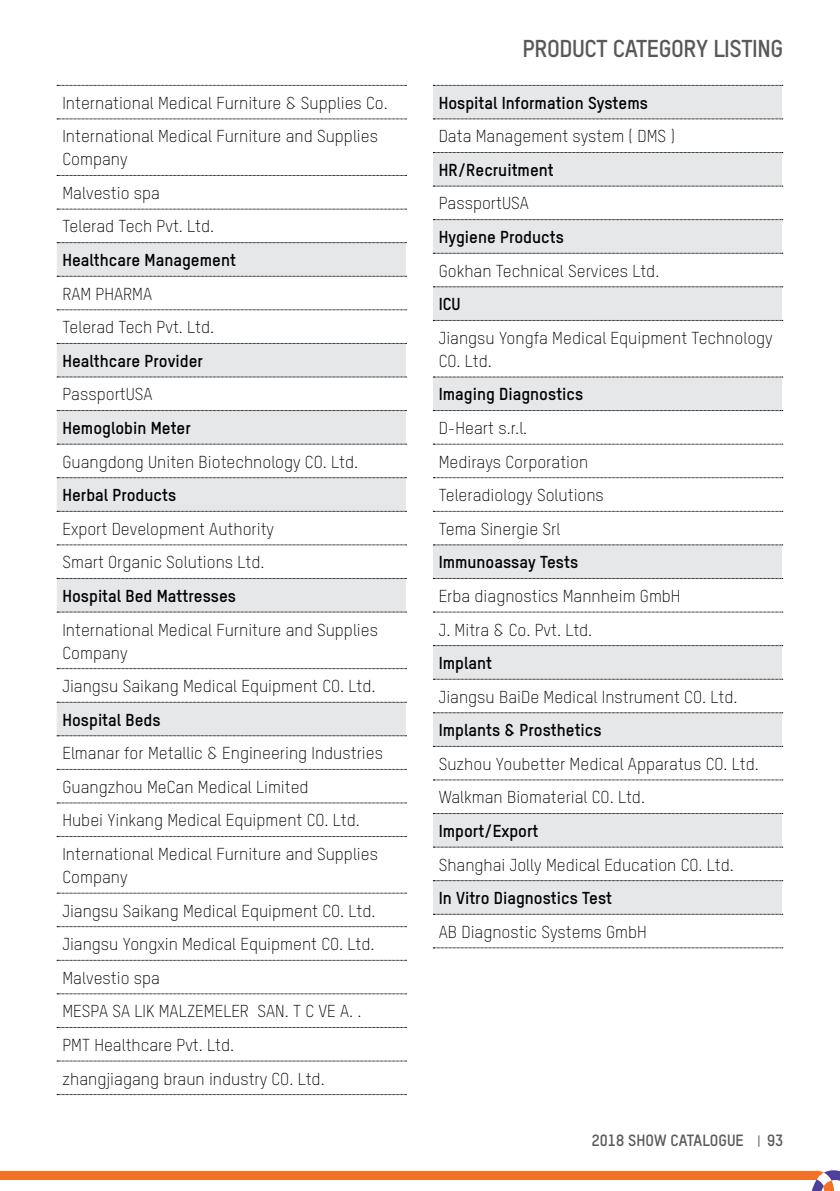
<style>
.page{position:relative;width:840px;height:1191px;background:#fff}
.page>*{position:absolute;margin:0;border:0;box-sizing:border-box;transform-origin:0 0}
.t1{font:700 24px "TSTAR";letter-spacing:-.02em;color:#58595b}
.t2{font:300 17px/33.6px "TSTAR";color:#000}
.t3{font:700 17px "TSTAR";color:#000}
.t4{font:700 16px "TSTAR";color:#58595b}
</style>
<div class="page">
<div style="left:0;top:1170px;width:816px;height:9px;background:#f37125"></div>
<svg style="left:806px;top:1170px;width:33px;height:21px"></svg>
<svg style="left:57px;top:243px;width:348px;height:492px"></svg>
<svg style="left:57px;top:85px;width:349px;height:1px"></svg>
<svg style="left:57px;top:119px;width:349px;height:1px"></svg>
<svg style="left:57px;top:175px;width:349px;height:1px"></svg>
<svg style="left:57px;top:209px;width:349px;height:1px"></svg>
<svg style="left:57px;top:242px;width:349px;height:1px"></svg>
<svg style="left:57px;top:276px;width:349px;height:1px"></svg>
<svg style="left:57px;top:309px;width:349px;height:1px"></svg>
<svg style="left:57px;top:343px;width:349px;height:1px"></svg>
<svg style="left:57px;top:377px;width:349px;height:1px"></svg>
<svg style="left:57px;top:410px;width:349px;height:1px"></svg>
<svg style="left:57px;top:444px;width:349px;height:1px"></svg>
<svg style="left:57px;top:477px;width:349px;height:1px"></svg>
<svg style="left:57px;top:511px;width:349px;height:1px"></svg>
<svg style="left:57px;top:544px;width:349px;height:1px"></svg>
<svg style="left:57px;top:578px;width:349px;height:1px"></svg>
<svg style="left:57px;top:611px;width:349px;height:1px"></svg>
<svg style="left:57px;top:668px;width:349px;height:1px"></svg>
<svg style="left:57px;top:702px;width:349px;height:1px"></svg>
<svg style="left:57px;top:735px;width:349px;height:1px"></svg>
<svg style="left:57px;top:769px;width:349px;height:1px"></svg>
<svg style="left:57px;top:802px;width:349px;height:1px"></svg>
<svg style="left:57px;top:836px;width:349px;height:1px"></svg>
<svg style="left:57px;top:892px;width:349px;height:1px"></svg>
<svg style="left:57px;top:926px;width:349px;height:1px"></svg>
<svg style="left:57px;top:960px;width:349px;height:1px"></svg>
<svg style="left:57px;top:993px;width:349px;height:1px"></svg>
<svg style="left:57px;top:1027px;width:349px;height:1px"></svg>
<svg style="left:57px;top:1060px;width:349px;height:1px"></svg>
<svg style="left:57px;top:1094px;width:349px;height:1px"></svg>
<svg style="left:433px;top:86px;width:348px;height:828px"></svg>
<svg style="left:433px;top:85px;width:349px;height:1px"></svg>
<svg style="left:433px;top:119px;width:349px;height:1px"></svg>
<svg style="left:433px;top:152px;width:349px;height:1px"></svg>
<svg style="left:433px;top:186px;width:349px;height:1px"></svg>
<svg style="left:433px;top:219px;width:349px;height:1px"></svg>
<svg style="left:433px;top:253px;width:349px;height:1px"></svg>
<svg style="left:433px;top:286px;width:349px;height:1px"></svg>
<svg style="left:433px;top:320px;width:349px;height:1px"></svg>
<svg style="left:433px;top:377px;width:349px;height:1px"></svg>
<svg style="left:433px;top:410px;width:349px;height:1px"></svg>
<svg style="left:433px;top:444px;width:349px;height:1px"></svg>
<svg style="left:433px;top:477px;width:349px;height:1px"></svg>
<svg style="left:433px;top:511px;width:349px;height:1px"></svg>
<svg style="left:433px;top:544px;width:349px;height:1px"></svg>
<svg style="left:433px;top:578px;width:349px;height:1px"></svg>
<svg style="left:433px;top:611px;width:349px;height:1px"></svg>
<svg style="left:433px;top:645px;width:349px;height:1px"></svg>
<svg style="left:433px;top:679px;width:349px;height:1px"></svg>
<svg style="left:433px;top:712px;width:349px;height:1px"></svg>
<svg style="left:433px;top:746px;width:349px;height:1px"></svg>
<svg style="left:433px;top:779px;width:349px;height:1px"></svg>
<svg style="left:433px;top:813px;width:349px;height:1px"></svg>
<svg style="left:433px;top:846px;width:349px;height:1px"></svg>
<svg style="left:433px;top:880px;width:349px;height:1px"></svg>
<svg style="left:433px;top:914px;width:349px;height:1px"></svg>
<svg style="left:433px;top:947px;width:349px;height:1px"></svg>
<p class="t2" style="left:62px;top:86px;width:327px">International Medical Furniture &amp; Supplies Co.<br>International Medical Furniture and Supplies</p>
<p class="t2" style="left:62px;top:142px;width:153px">Company<br>Malvestio spa<br>Telerad Tech Pvt. Ltd.</p>
<p class="t3" style="left:62px;top:250px;width:175px">Healthcare Management</p>
<p class="t2" style="left:62px;top:277px;width:153px">RAM PHARMA<br>Telerad Tech Pvt. Ltd.</p>
<p class="t3" style="left:62px;top:350px;width:142px">Healthcare Provider</p>
<p class="t2" style="left:62px;top:377px;width:92px">PassportUSA</p>
<p class="t3" style="left:62px;top:417px;width:130px">Hemoglobin Meter</p>
<p class="t2" style="left:62px;top:445px;width:297px">Guangdong Uniten Biotechnology CO. Ltd.</p>
<p class="t3" style="left:62px;top:485px;width:115px">Herbal Products</p>
<p class="t2" style="left:62px;top:512px;width:213px">Export Development Authority<br>Smart Organic Solutions Ltd.</p>
<p class="t3" style="left:62px;top:585px;width:175px">Hospital Bed Mattresses</p>
<p class="t2" style="left:62px;top:618px;width:317px;line-height:23px">International Medical Furniture and Supplies<br>Company</p>
<p class="t2" style="left:62px;top:669px;width:314px">Jiangsu Saikang Medical Equipment CO. Ltd.</p>
<p class="t3" style="left:62px;top:709px;width:100px">Hospital Beds</p>
<p class="t2" style="left:62px;top:736px;width:322px">Elmanar for Metallic &amp; Engineering Industries Guangzhou MeCan Medical Limited<br>Hubei Yinkang Medical Equipment CO. Ltd.<br>International Medical Furniture and Supplies</p>
<p class="t2" style="left:62px;top:860px;width:314px">Company<br>Jiangsu Saikang Medical Equipment CO. Ltd.<br>Jiangsu Yongxin Medical Equipment CO. Ltd.<br>Malvestio spa<br>MESPA SA LIK MALZEMELERİ SAN. TİC VE A. .<br>PMT Healthcare Pvt. Ltd.<br>zhangjiagang braun industry CO. Ltd.</p>
<h1 class="t1" style="left:522px;top:33px;width:262px">PRODUCT CATEGORY LISTING</h1>
<p class="t3" style="left:438px;top:92px;width:211px">Hospital Information Systems</p>
<p class="t2" style="left:438px;top:119px;width:238px">Data Management system ( DMS )</p>
<p class="t3" style="left:438px;top:159px;width:117px">HR/Recruitment</p>
<p class="t2" style="left:438px;top:187px;width:92px">PassportUSA</p>
<p class="t3" style="left:438px;top:227px;width:127px">Hygiene Products</p>
<p class="t2" style="left:438px;top:254px;width:222px">Gokhan Technical Services Ltd.</p>
<p class="t3" style="left:438px;top:294px;width:23px">ICU</p>
<p class="t2" style="left:438px;top:326px;width:335px;line-height:23px">Jiangsu Yongfa Medical Equipment Technology<br>CO. Ltd.</p>
<p class="t3" style="left:438px;top:384px;width:146px">Imaging Diagnostics</p>
<p class="t2" style="left:438px;top:411px;width:167px">D-Heart s.r.l.<br>Medirays Corporation<br>Teleradiology Solutions<br>Tema Sinergie Srl</p>
<p class="t3" style="left:438px;top:552px;width:141px">Immunoassay Tests</p>
<p class="t2" style="left:438px;top:579px;width:243px">Erba diagnostics Mannheim GmbH<br>J. Mitra &amp; Co. Pvt. Ltd.</p>
<p class="t3" style="left:438px;top:652px;width:55px">Implant</p>
<p class="t2" style="left:438px;top:680px;width:300px">Jiangsu BaiDe Medical Instrument CO. Ltd.</p>
<p class="t3" style="left:438px;top:720px;width:164px">Implants &amp; Prosthetics</p>
<p class="t2" style="left:438px;top:747px;width:321px">Suzhou Youbetter Medical Apparatus CO. Ltd.<br>Walkman Biomaterial CO. Ltd.</p>
<p class="t3" style="left:438px;top:820px;width:101px">Import/Export</p>
<p class="t2" style="left:438px;top:847px;width:296px">Shanghai Jolly Medical Education CO. Ltd.</p>
<p class="t3" style="left:438px;top:888px;width:175px">In Vitro Diagnostics Test</p>
<p class="t2" style="left:438px;top:915px;width:210px">AB Diagnostic Systems GmbH</p>
<p class="t4" style="left:591px;top:1131px;width:153px">2018 SHOW CATALOGUE</p>
<p class="t4" style="left:766px;top:1131px;width:18px">93</p>
</div>
